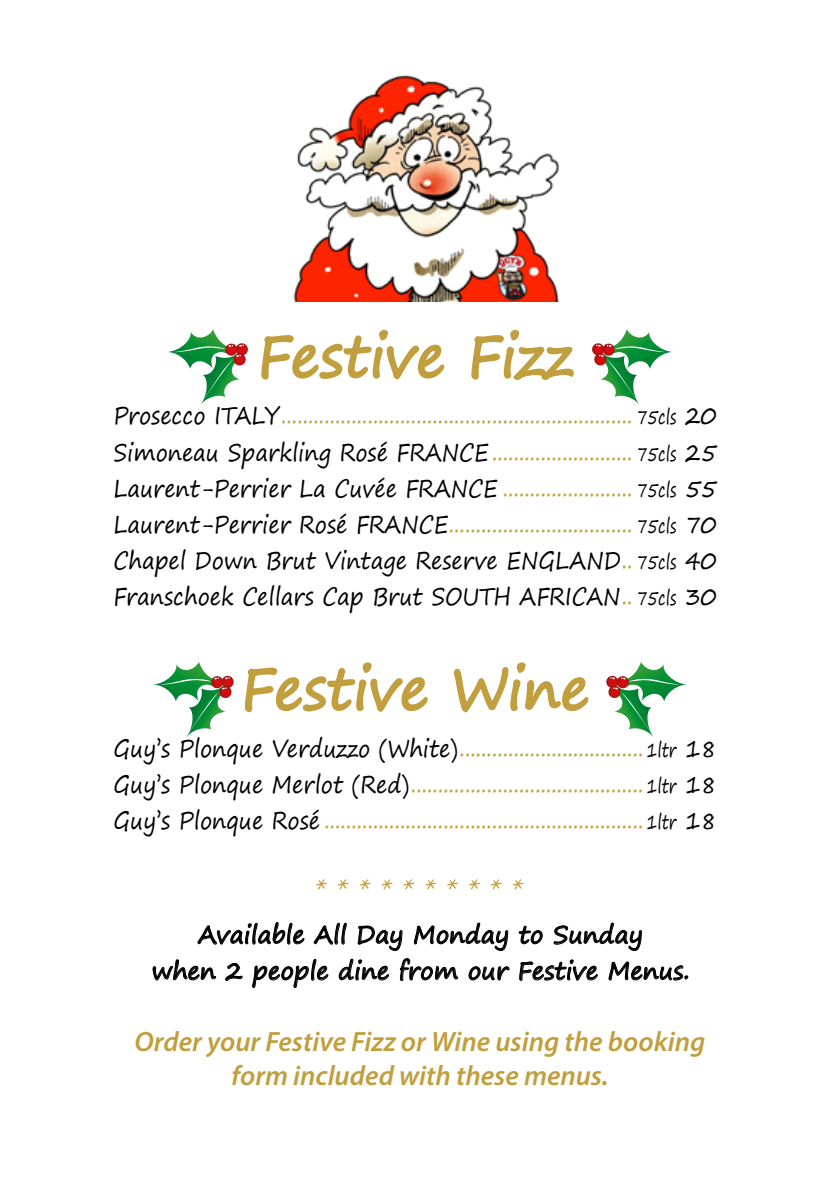
<style>
.page{position:relative;width:840px;height:1191px;background:#fff}
.page>*{position:absolute;margin:0;border:0;box-sizing:border-box;transform-origin:0 0}
.t1{font:56.2px "Segoe Print";color:#c19f3f}
.t2{font:italic 600 28px/33.6px "Myriad Pro";color:#c19f3f;text-align:center}
.t3{font:24px/36.2px "Segoe Print";color:#000;text-align:justify;scale:.89 1}
.t4{font:24px/36.2px "Segoe Print";color:#c19f3f;text-align:justify;scale:.89 1}
.t5{font:24px/36.2px "Segoe Print";color:#000;text-align:center}
.s1{color:#c19f3f}
.s2{font-size:20px}
.s3{color:#000}
.s4{font-size:20px;color:#000}
</style>
<div class="page">
<svg style="left:167px;top:329px;width:81px;height:76px"></svg>
<svg style="left:592px;top:329px;width:80px;height:76px"></svg>
<svg style="left:153px;top:662px;width:81px;height:75px"></svg>
<svg style="left:606px;top:662px;width:80px;height:75px"></svg>
<svg style="left:518px;top:925px;width:25px;height:19px"></svg>
<svg style="left:553px;top:922px;width:89px;height:29px"></svg>
<svg style="left:152px;top:922px;width:358px;height:66px"></svg>
<svg style="left:519px;top:959px;width:79px;height:22px"></svg>
<svg style="left:608px;top:961px;width:80px;height:20px"></svg>
<svg style="left:261px;top:329px;width:184px;height:51px"></svg>
<svg style="left:471px;top:329px;width:103px;height:51px"></svg>
<svg style="left:244px;top:662px;width:184px;height:51px"></svg>
<svg style="left:453px;top:662px;width:136px;height:51px"></svg>
<img style="left:293px;top:75px;width:266px;height:226px">
<h1 class="t1" style="left:257px;top:306px;width:317px">Festive Fizz</h1>
<p class="t3" style="left:113px;top:397px;width:678px">Prosecco ITALY<span class="s1">.................................................................</span> <span class="s2">75cls</span> 20<br>Simoneau Sparkling Rosé FRANCE<span class="s1">..........................</span> <span class="s2">75cls</span> 25<br>Laurent-Perrier La Cuvée FRANCE <span class="s1">........................</span> <span class="s2">75cls</span> 55<br>Laurent-Perrier Rosé FRANCE<span class="s1">..................................</span> <span class="s2">75cls</span> 70<br>Chapel Down Brut Vintage Reserve ENGLAND<span class="s1">..</span> <span class="s2">75cls</span> 40<br>Franschoek Cellars Cap Brut SOUTH AFRICAN<span class="s1">..</span> <span class="s2">75cls</span> 30</p>
<h1 class="t1" style="left:241px;top:638px;width:349px">Festive Wine</h1>
<p class="t4" style="left:113px;top:729px;width:678px"><span class="s3">Guy’s Plonque Verduzzo (White)</span>.................................. <span class="s4">1ltr</span> <span class="s3">18<br>Guy’s Plonque Merlot (Red)</span>........................................... <span class="s4">1ltr</span> <span class="s3">18<br>Guy’s Plonque Rosé</span> ........................................................... <span class="s4">1ltr</span> <span class="s3">18</span></p>
<p class="t4" style="left:316px;top:870px;width:235px">**********</p>
<p class="t5" style="left:151px;top:916px;width:539px">Available All Day Monday to Sunday<br>when 2 people dine from our Festive Menus.</p>
<p class="t2" style="left:134px;top:1024px;width:572px">Order your Festive Fizz or Wine using the booking form included with these menus.</p>
</div>
